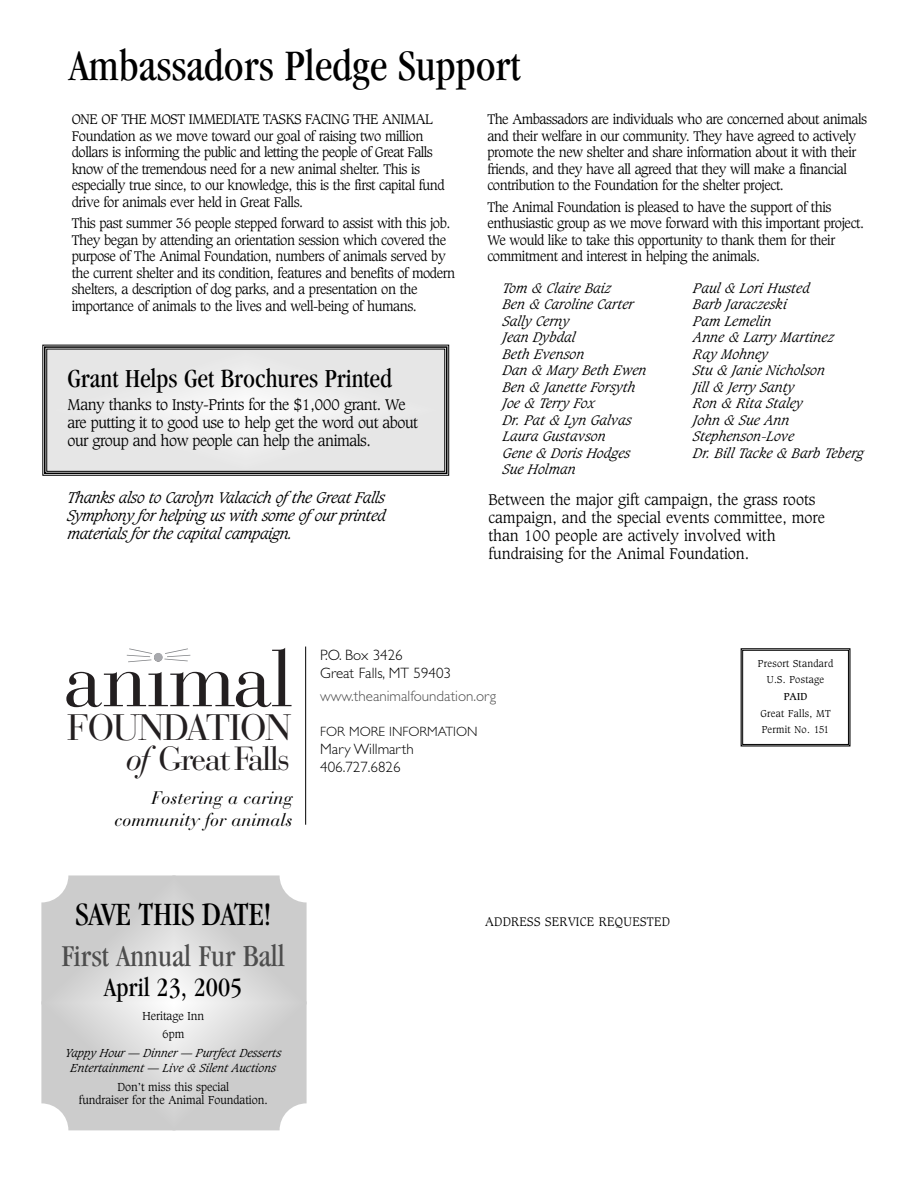
<style>
.page{position:relative;width:918px;height:1188px;background:#fff}
.page>*{position:absolute;margin:0;border:0;box-sizing:border-box;transform-origin:0 0}
.t1{font:79.65px "Bauer Bodoni";color:#231f20}
.t2{font:condensed 45px "Garamond";color:#000}
.t3{font:36.45px "Bauer Bodoni";color:#231f20}
.t4{font:condensed 33.75px "Garamond";color:#000}
.t5{font:33.15px "Bauer Bodoni";color:#231f20}
.t6{font:condensed 31.35px "Garamond";color:#4d4d4d}
.t7{font:condensed 27.45px "Garamond";color:#000}
.t8{font:condensed 27px "Garamond";color:#000}
.t9{font:italic 19.95px "Bauer Bodoni";color:#231f20}
.t10{font:italic 18px/21.8px "Bauer Bodoni";color:#000;text-align:right}
.t11{font:300 15px/18px "Caxton";color:#000}
.t12{font:300 15px/18px "Caxton";letter-spacing:-.03em;color:#000}
.t13{font:italic 300 15px/18px "Caxton";letter-spacing:-.03em;color:#000;text-align:justify}
.t14{font:300 15px/18px "Gill Sans";color:#000}
.t15{font:300 15px "Gill Sans";color:#4d4d4d}
.t16{font:300 13.5px/16.5px "Caxton";letter-spacing:-.03em;color:#000}
.t17{font:300 13.5px "Gill Sans";color:#000}
.t18{font:italic 300 13.35px/16.5px "Caxton";color:#000}
.t19{font:300 12px "Caxton";letter-spacing:.03em;color:#000}
.t20{font:300 11.25px/18.9px "Caxton";color:#000;text-align:center}
.t21{font:italic 300 11.25px/14.4px "Caxton";color:#000;text-align:center}
.t22{font:300 9.75px/16.6px "Caxton";letter-spacing:.03em;color:#000;text-align:center}
.t23{font:9.75px "Caxton";color:#000}
.s1{font-style:italic}
</style>
<div class="page">
<svg style="left:42px;top:876px;width:264px;height:253px;fill:#ccc"></svg>
<svg style="left:45px;top:879px;width:258px;height:248px;fill:#ccc"></svg>
<svg style="left:48px;top:881px;width:252px;height:243px;background:#d3d3d3"></svg>
<svg style="left:50px;top:884px;width:248px;height:238px;background:#d2d2d2"></svg>
<svg style="left:53px;top:886px;width:242px;height:234px;background:#d1d1d1"></svg>
<svg style="left:55px;top:889px;width:238px;height:228px;background:#cfcfcf"></svg>
<div style="left:58px;top:891px;width:232px;height:224px;background:#ccc"></div>
<div style="left:61px;top:894px;width:226px;height:218px;background:#ccc"></div>
<div style="left:63px;top:896px;width:222px;height:214px;background:#ccc"></div>
<div style="left:66px;top:899px;width:216px;height:208px;background:#ccc"></div>
<svg style="left:68px;top:901px;width:212px;height:204px;background:#d8d8d8"></svg>
<svg style="left:48px;top:351px;width:395px;height:119px"></svg>
<div style="left:53px;top:351px;width:386px;height:119px;background:#e6e6e6"></div>
<svg style="left:60px;top:352px;width:371px;height:116px"></svg>
<div style="left:43px;top:345px;width:406px;height:131px;border:1px solid #000"></div>
<div style="left:44px;top:346px;width:404px;height:128px;border:2px solid #000"></div>
<div style="left:46px;top:349px;width:399px;height:123px;border:1px solid #000"></div>
<svg style="left:164px;top:649px;width:27px;height:12px"></svg>
<svg style="left:126px;top:649px;width:26px;height:13px"></svg>
<div style="left:154px;top:653px;width:9px;height:9px;background:#a8a9ad;border-radius:50%"></div>
<hr style="left:305px;top:647px;width:1px;height:178px;background:#000">
<div style="left:741px;top:648px;width:109px;height:99px;border:1px solid #000"></div>
<div style="left:742px;top:650px;width:107px;height:95px;border:1px solid #000"></div>
<h2 class="t2" style="left:69px;top:48px;width:453px">Ambassadors Pledge Support</h2>
<p class="t16" style="left:72px;top:112px;width:375px">ONE OF THE MOST IMMEDIATE TASKS FACING THE ANIMAL Foundation as we move toward our goal of raising two million dollars is informing the public and letting the people of Great Falls know of the tremendous need for a new animal shelter. This is especially true since, to our knowledge, this is the first capital fund drive for animals ever held in Great Falls.</p>
<p class="t16" style="left:72px;top:216px;width:385px">This past summer 36 people stepped forward to assist with this job.<br>They began by attending an orientation session which covered the purpose of The Animal Foundation, numbers of animals served by the current shelter and its condition, features and benefits of modern shelters, a description of dog parks, and a presentation on the importance of animals to the lives and well-being of humans.</p>
<h3 class="t8" style="left:68px;top:368px;width:326px">Grant Helps Get Brochures Printed</h3>
<p class="t12" style="left:68px;top:397px;width:352px">Many thanks to Insty-Prints for the $1,000 grant. We are putting it to good use to help get the word out about our group and how people can help the animals.</p>
<p class="t13" style="left:68px;top:490px;width:320px">Thanks also to Carolyn Valacich ofthe Great Falls Symphony for helping us with some ofour printed materials for the capital campaign.</p>
<p class="t16" style="left:487px;top:112px;width:381px">The Ambassadors are individuals who are concerned about animals and their welfare in our community. They have agreed to actively promote the new shelter and share information about it with their friends, and they have all agreed that they will make a financial contribution to the Foundation for the shelter project.</p>
<p class="t16" style="left:487px;top:200px;width:378px">The Animal Foundation is pleased to have the support of this enthusiastic group as we move forward with this important project.<br>We would like to take this opportunity to thank them for their commitment and interest in helping the animals.</p>
<p class="t18" style="left:503px;top:281px;width:145px">Tom &amp; Claire Baiz<br>Ben &amp; Caroline Carter<br>Sally Cerny<br>Jean Dybdal<br>Beth Evenson<br>Dan &amp; Mary Beth Ewen<br>Ben &amp; Janette Forsyth<br>Joe &amp; Terry Fox<br>Dr. Pat &amp; Lyn Galvas<br>Laura Gustavson<br>Gene &amp; Doris Hodges<br>Sue Holman</p>
<p class="t18" style="left:693px;top:281px;width:172px">Paul &amp; Lori Husted<br>Barb Jaraczeski<br>Pam Lemelin<br>Anne &amp; Larry Martinez<br>Ray Mohney<br>Stu &amp; Janie Nicholson<br>Jill &amp; Jerry Santy<br>Ron &amp; Rita Staley<br>John &amp; Sue Ann<br>Stephenson-Love<br>Dr. Bill Tacke &amp; Barb Teberg</p>
<p class="t11" style="left:488px;top:491px;width:338px">Between the major gift campaign, the grass roots campaign, and the special events committee, more than 100 people are actively involved with fundraising for the Animal Foundation.</p>
<h1 class="t1" style="left:63px;top:650px;width:231px">animal</h1>
<h3 class="t5" style="left:126px;top:747px;width:166px"><span class="s1">of</span>Great Falls</h3>
<h3 class="t9" style="left:1px;top:793px;width:293px">tering a caring community for animals</h3>
<h3 class="t3" style="left:67px;top:714px;width:226px">FOUNDATION</h3>
<h3 class="t10" style="left:115px;top:789px;width:181px">Fostering a caring community for animals</h3>
<p class="t14" style="left:320px;top:646px;width:132px">P.O. Box 3426<br>Great Falls, MT 59403</p>
<p class="t15" style="left:320px;top:687px;width:177px">www.theanimalfoundation.org</p>
<p class="t17" style="left:320px;top:724px;width:159px">FOR MORE INFORMATION</p>
<p class="t14" style="left:320px;top:739px;width:95px">Mary Willmarth<br>406.727.6826</p>
<h3 class="t4" style="left:75px;top:901px;width:197px">SAVE THIS DATE!</h3>
<h3 class="t6" style="left:62px;top:944px;width:225px">First Annual Fur Ball</h3>
<h3 class="t7" style="left:104px;top:977px;width:140px">April 23, 2005</h3>
<p class="t20" style="left:143px;top:1007px;width:63px">Heritage Inn<br>6pm</p>
<p class="t21" style="left:65px;top:1047px;width:217px">Yappy Hour — Dinner — Purrfect Desserts<br>Entertainment — Live &amp; Silent Auctions</p>
<p class="t20" style="left:79px;top:1081px;width:191px;line-height:13.2px">Don’t miss this special<br>fundraiser for the Animal Foundation.</p>
<p class="t19" style="left:485px;top:916px;width:186px">ADDRESS SERVICE REQUESTED</p>
<p class="t22" style="left:758px;top:656px;width:77px">Presort Standard<br>U.S. Postage</p>
<p class="t23" style="left:784px;top:692px;width:25px">PAID</p>
<p class="t22" style="left:760px;top:706px;width:72px;text-align:left">Great Falls, MT<br>Permit No. 151</p>
</div>
